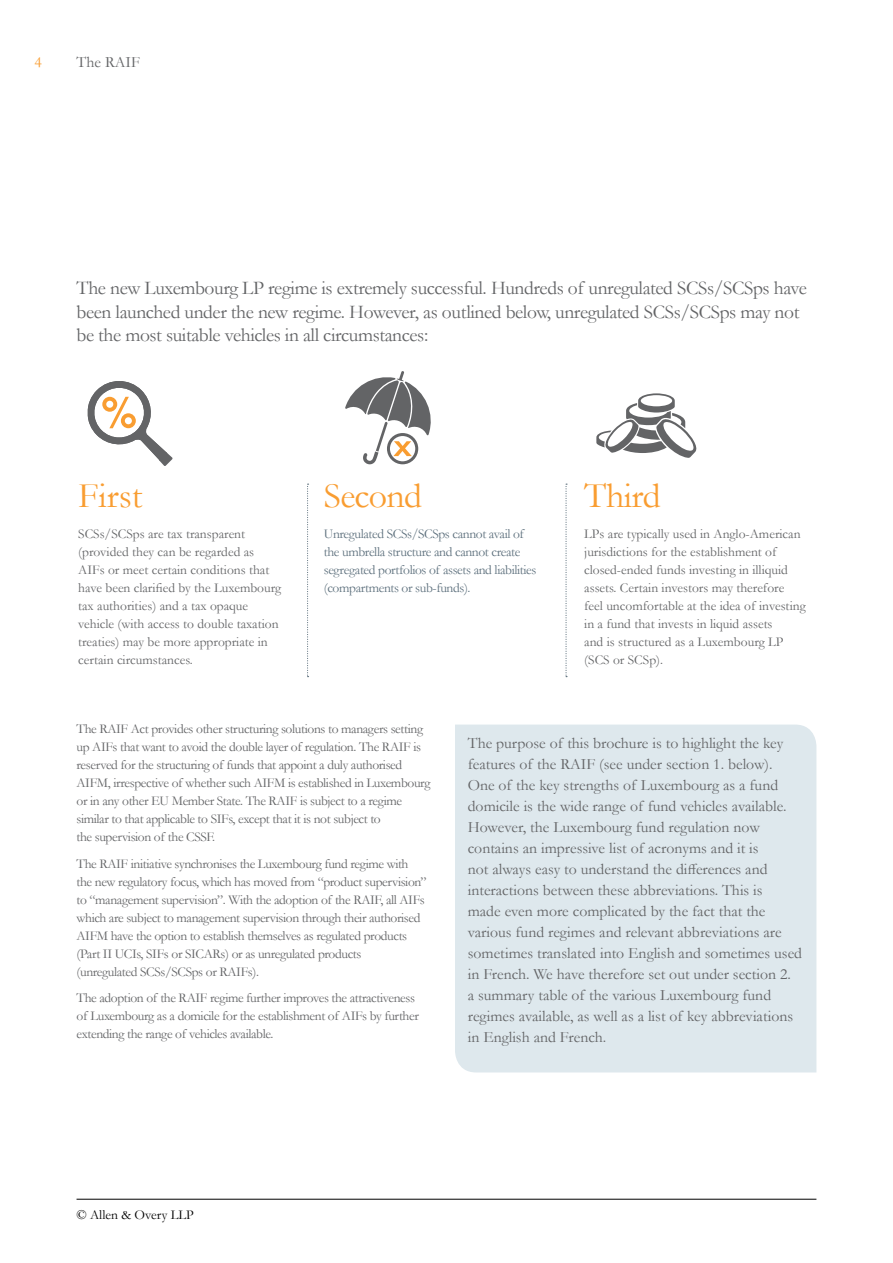
<style>
.page{position:relative;width:893px;height:1263px;background:#fff}
.page>*{position:absolute;margin:0;border:0;box-sizing:border-box;transform-origin:0 0}
.t1{font:36px "Garamond AO";letter-spacing:-.02em;color:#f99d31}
.t2{font:19.5px/23.4px "Garamond AO";letter-spacing:-.02em;color:#636466}
.t3{font:15.75px/21px "Garamond AO";color:#636466}
.t4{font:15.75px "Garamond AO";color:#f99d31}
.t5{font:13.5px/18px "Garamond AO";letter-spacing:-.03em;color:#636466}
.t6{font:13.5px/18px "Garamond AO";color:#636466}
.t7{font:13.5px/18px "Garamond AO";letter-spacing:-.03em;color:#5c6f7c}
.t8{font:13.5px "Garamond AO";color:#000}
</style>
<div class="page">
<svg style="left:87px;top:381px;width:86px;height:85px"></svg>
<svg style="left:307px;top:484px;width:2px;height:193px"></svg>
<svg style="left:565px;top:484px;width:2px;height:193px"></svg>
<svg style="left:596px;top:393px;width:101px;height:65px"></svg>
<svg style="left:345px;top:371px;width:86px;height:93px"></svg>
<div style="left:455px;top:724px;width:361px;height:348px;background:#dee8ed"></div>
<hr style="left:77px;top:1199px;width:739px;height:1px;background:#000">
<p class="t4" style="left:35px;top:51px;width:9px">4</p>
<p class="t3" style="left:77px;top:51px;width:65px">The RAIF</p>
<p class="t2" style="left:77px;top:276px;width:732px">The new Luxembourg LP regime is extremely successful. Hundreds of unregulated SCSs/SCSps have been launched under the new regime. However, as outlined below, unregulated SCSs/SCSps may not be the most suitable vehicles in all circumstances:</p>
<h1 class="t1" style="left:78px;top:472px;width:66px">First</h1>
<p class="t6" style="left:78px;top:524px;width:205px">SCSs/SCSps are tax transparent (provided they can be regarded as AIFs or meet certain conditions that have been clarified by the Luxembourg tax authorities) and a tax opaque vehicle (with access to double taxation treaties) may be more appropriate in certain circumstances.</p>
<h1 class="t1" style="left:324px;top:472px;width:100px">Second</h1>
<p class="t7" style="left:324px;top:524px;width:214px">Unregulated SCSs/SCSps cannot avail of the umbrella structure and cannot create segregated portfolios of assets and liabilities (compartments or sub-funds).</p>
<h1 class="t1" style="left:584px;top:472px;width:78px">Third</h1>
<p class="t6" style="left:584px;top:524px;width:223px">LPs are typically used in Anglo-American jurisdictions for the establishment of closed-ended funds investing in illiquid assets. Certain investors may therefore feel uncomfortable at the idea of investing in a fund that invests in liquid assets<br>and is structured as a Luxembourg LP (SCS or SCSp).</p>
<p class="t5" style="left:77px;top:720px;width:355px">The RAIF Act provides other structuring solutions to managers setting up AIFs that want to avoid the double layer of regulation. The RAIF is reserved for the structuring of funds that appoint a duly authorised AIFM, irrespective of whether such AIFM is established in Luxembourg or in any other EU Member State. The RAIF is subject to a regime similar to that applicable to SIFs, except that it is not subject to<br>the supervision of the CSSF.</p>
<p class="t5" style="left:77px;top:854px;width:352px">The RAIF initiative synchronises the Luxembourg fund regime with the new regulatory focus, which has moved from “product supervision” to “management supervision”. With the adoption of the RAIF, all AIFs which are subject to management supervision through their authorised AIFM have the option to establish themselves as regulated products (Part II UCIs, SIFs or SICARs) or as unregulated products<br>(unregulated SCSs/SCSps or RAIFs).</p>
<p class="t5" style="left:77px;top:989px;width:344px">The adoption of the RAIF regime further improves the attractiveness of Luxembourg as a domicile for the establishment of AIFs by further extending the range of vehicles available.</p>
<p class="t3" style="left:468px;top:732px;width:336px">The purpose of this brochure is to highlight the key features of the RAIF (see under section 1. below).<br>One of the key strengths of Luxembourg as a fund domicile is the wide range of fund vehicles available.<br>However, the Luxembourg fund regulation now contains an impressive list of acronyms and it is<br>not always easy to understand the differences and interactions between these abbreviations. This is<br>made even more complicated by the fact that the various fund regimes and relevant abbreviations are sometimes translated into English and sometimes used in French. We have therefore set out under section 2.<br>a summary table of the various Luxembourg fund regimes available, as well as a list of key abbreviations in English and French.</p>
<p class="t8" style="left:77px;top:1205px;width:119px">© Allen &amp; Overy LLP</p>
</div>
